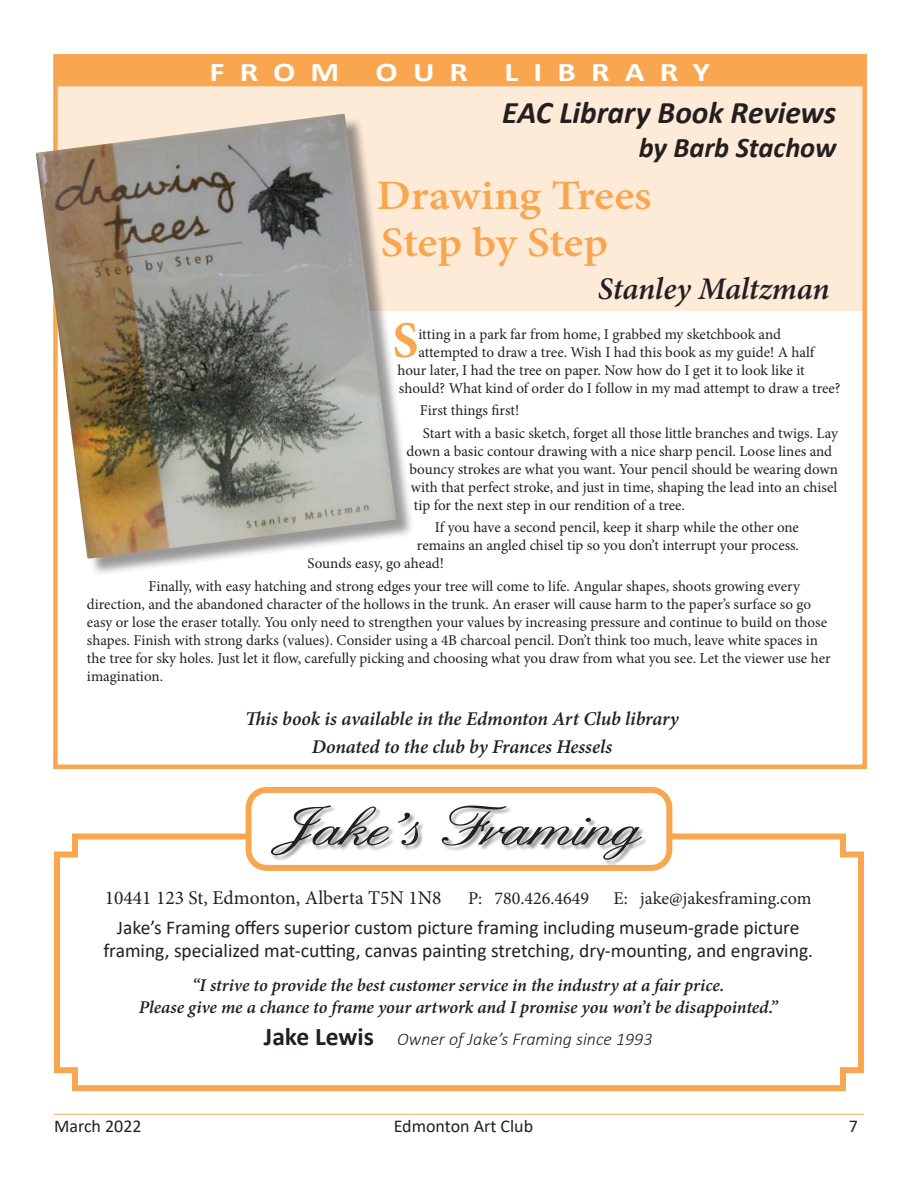
<style>
.page{position:relative;width:918px;height:1188px;background:#fff}
.page>*{position:absolute;margin:0;border:0;box-sizing:border-box;transform-origin:0 0}
.article_body_header{font:700 51.3px "Minion Pro";color:#f9a650}
.article_body_header-2{font:600 42px "Minion Pro";letter-spacing:-.01em;color:#f9a650;scale:1.09 1}
.article_body{font:italic 700 31.5px "Calibri";letter-spacing:-.005em;color:#231f20}
.article_body_header-3{font:italic 600 31.5px "Minion Pro";letter-spacing:-.01em;color:#231f20}
.article_body-2{font:italic 700 28.5px "Calibri";letter-spacing:-.005em;color:#231f20}
.page_banner{font:700 27px "Calibri";letter-spacing:.46em;color:#fff;scale:1.22 1}
.t1{font:19.5px/23.4px "Calibri";color:#231f20;text-align:center}
.article_body_header-4{font:italic 600 19.5px "Minion Pro";letter-spacing:-.005em;color:#231f20}
.t2{font:19.5px "Minion Pro";color:#231f20}
.t3{font:italic 600 18px "Minion Pro";letter-spacing:-.005em;color:#231f20}
.t4{font:italic 300 18px "Calibri";color:#231f20}
.t5{font:18px "Minion Pro";color:#231f20}
.t6{font:18px "Calibri";color:#231f20}
.article_body_header-5{font:15px/18px "Minion Pro";letter-spacing:-.005em;color:#231f20}
.s1{font-weight:700;font-style:normal;font-size:25.5px}
</style>
<div class="page">
<hr style="left:54px;top:1114px;width:810px;height:1px;background:#f9a650">
<svg style="left:54px;top:830px;width:810px;height:262px"></svg>
<div style="left:249px;top:790px;width:420px;height:78px;background:#fff;border-radius:18px"></div>
<div style="left:246px;top:787px;width:426px;height:84px;border:6px solid #f9a650;border-radius:18px"></div>
<div style="left:271px;top:806px;width:377px;height:60px;background:#231f20;opacity:.47"></div>
<svg style="left:271px;top:806px;width:118px;height:49px"></svg>
<svg style="left:398px;top:813px;width:21px;height:32px"></svg>
<svg style="left:442px;top:806px;width:200px;height:54px"></svg>
<div style="left:55px;top:75px;width:810px;height:235px;background:#fdead7"></div>
<div style="left:55px;top:57px;width:810px;height:29px;background:#f9a650"></div>
<div style="left:53px;top:54px;width:814px;height:715px;border:4px solid #f9a650"></div>
<div style="left:39px;top:116px;width:375px;height:461px;background:#231f20;opacity:.46"></div>
<img style="left:36px;top:114px;width:360px;height:445px">
<p class="page_banner" style="left:209px;top:52px;width:108px">FROM</p>
<p class="page_banner" style="left:376px;top:52px;width:77px">OUR</p>
<p class="page_banner" style="left:505px;top:52px;width:170px">LIBRARY</p>
<p class="article_body" style="left:502px;top:90px;width:336px">EAC Library Book Reviews</p>
<p class="article_body-2" style="left:639px;top:128px;width:199px">by Barb Stachow</p>
<p class="article_body_header-2" style="left:376px;top:166px;width:254px">Drawing Trees</p>
<p class="article_body_header-2" style="left:381px;top:213px;width:210px">Step by Step</p>
<p class="article_body_header-3" style="left:598px;top:267px;width:233px">Stanley Maltzman</p>
<p class="article_body_header" style="left:393px;top:304px;width:27px">S</p>
<p class="article_body_header-5" style="left:418px;top:325px;width:364px">itting in a park far from home, I grabbed my sketchbook and</p>
<p class="article_body_header-5" style="left:418px;top:343px;width:397px">attempted to draw a tree. Wish I had this book as my guide! A half</p>
<p class="article_body_header-5" style="left:397px;top:361px;width:409px">hour later, I had the tree on paper. Now how do I get it to look like it</p>
<p class="article_body_header-5" style="left:399px;top:379px;width:443px">should? What kind of order do I follow in my mad attempt to draw a tree?</p>
<p class="article_body_header-5" style="left:420px;top:402px;width:101px">First things first!</p>
<p class="article_body_header-5" style="left:423px;top:424px;width:417px">Start with a basic sketch, forget all those little branches and twigs. Lay</p>
<p class="article_body_header-5" style="left:406px;top:442px;width:427px">down a basic contour drawing with a nice sharp pencil. Loose lines and</p>
<p class="article_body_header-5" style="left:409px;top:460px;width:430px">bouncy strokes are what you want. Your pencil should be wearing down</p>
<p class="article_body_header-5" style="left:411px;top:478px;width:428px">with that perfect stroke, and just in time, shaping the lead into an chisel</p>
<p class="article_body_header-5" style="left:414px;top:496px;width:272px">tip for the next step in our rendition of a tree.</p>
<p class="article_body_header-5" style="left:435px;top:519px;width:365px">If you have a second pencil, keep it sharp while the other one</p>
<p class="article_body_header-5" style="left:417px;top:537px;width:384px">remains an angled chisel tip so you don’t interrupt your process.</p>
<p class="article_body_header-5" style="left:307px;top:555px;width:138px">Sounds easy, go ahead!</p>
<p class="article_body_header-5" style="left:87px;top:577px;width:745px;text-indent:62px">Finally, with easy hatching and strong edges your tree will come to life. Angular shapes, shoots growing every direction, and the abandoned character of the hollows in the trunk. An eraser will cause harm to the paper’s surface so go easy or lose the eraser totally. You only need to strengthen your values by increasing pressure and continue to build on those shapes. Finish with strong darks (values). Consider using a 4B charcoal pencil. Don’t think too much, leave white spaces in the tree for sky holes. Just let it flow, carefully picking and choosing what you draw from what you see. Let the viewer use her imagination.</p>
<p class="article_body_header-4" style="left:245px;top:705px;width:435px">This book is available in the Edmonton Art Club library</p>
<p class="article_body_header-4" style="left:312px;top:733px;width:302px">Donated to the club by Frances Hessels</p>
<p class="t2" style="left:105px;top:885px;width:338px">10441 123 St, Edmonton, Alberta T5N 1N8</p>
<p class="t5" style="left:468px;top:887px;width:122px">P: 780.426.4649</p>
<p class="t5" style="left:614px;top:887px;width:199px">E: jake@jakesframing.com</p>
<p class="t1" style="left:103px;top:915px;width:711px">Jake’s Framing offers superior custom picture framing including museum-grade picture framing, specialized mat‑cutting, canvas painting stretching, dry‑mounting, and engraving.</p>
<p class="t3" style="left:192px;top:973px;width:534px">“I strive to provide the best customer service in the industry at a fair price.</p>
<p class="t3" style="left:139px;top:995px;width:641px">Please give me a chance to frame your artwork and I promise you won’t be disappointed.”</p>
<p class="t4" style="left:264px;top:1028px;width:390px"><span class="s1">Jake Lewis</span> Owner of Jake’s Framing since 1993</p>
<p class="t6" style="left:54px;top:1113px;width:89px">March 2022</p>
<p class="t6" style="left:394px;top:1113px;width:141px">Edmonton Art Club</p>
<p class="t6" style="left:849px;top:1113px;width:11px">7</p>
</div>
